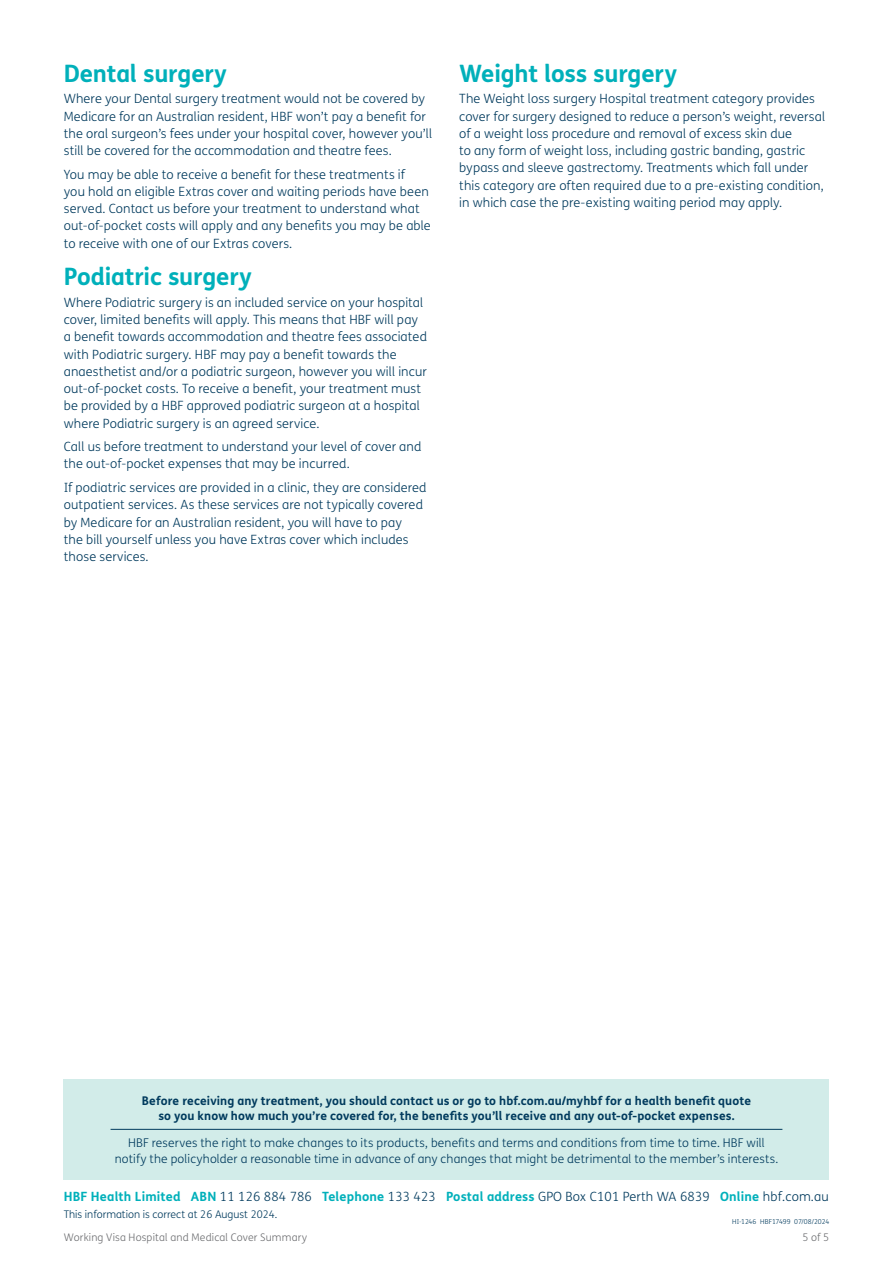
<style>
.page{position:relative;width:893px;height:1263px;background:#fff}
.page>*{position:absolute;margin:0;border:0;box-sizing:border-box;transform-origin:0 0}
.H3_Subhead{font:700 24px "FS Me Pro";letter-spacing:-.01em;color:#00b0ba}
.PS_Copy_8_5_11_5{font:300 12.75px/17.2px "FS Me Pro";letter-spacing:.01em;color:#003a5d}
.t1{font:300 12px/15.8px "FS Me Pro";letter-spacing:.01em;color:#003a5d;text-align:center}
.t2{font:700 12px/15.8px "FS Me Pro";letter-spacing:.01em;color:#003a5d;text-align:center}
.t3{font:300 10.5px "FS Me Pro";letter-spacing:.015em;color:#6d6e71}
.t4{font:300 10.5px "FS Me Pro";color:#003a5d}
.t5{font:300 6.75px "FS Me Pro";letter-spacing:-.01em;color:#003a5d}
.s1{font-weight:700;color:#00b0ba}
</style>
<div class="page">
<div style="left:64px;top:1079px;width:765px;height:100px;background:#d2ece9"></div>
<hr style="left:111px;top:1129px;width:671px;height:1px;background:#003a5d">
<h3 class="H3_Subhead" style="left:64px;top:55px;width:165px">Dental surgery</h3>
<p class="PS_Copy_8_5_11_5" style="left:64px;top:90px;width:370px">Where your Dental surgery treatment would not be covered by Medicare for an Australian resident, HBF won’t pay a benefit for the oral surgeon’s fees under your hospital cover, however you’ll still be covered for the accommodation and theatre fees.</p>
<p class="PS_Copy_8_5_11_5" style="left:64px;top:165px;width:369px">You may be able to receive a benefit for these treatments if<br>you hold an eligible Extras cover and waiting periods have been served. Contact us before your treatment to understand what out-of-pocket costs will apply and any benefits you may be able to receive with one of our Extras covers.</p>
<h3 class="H3_Subhead" style="left:64px;top:258px;width:190px">Podiatric surgery</h3>
<p class="PS_Copy_8_5_11_5" style="left:64px;top:293px;width:365px">Where Podiatric surgery is an included service on your hospital cover, limited benefits will apply. This means that HBF will pay a benefit towards accommodation and theatre fees associated with Podiatric surgery. HBF may pay a benefit towards the anaesthetist and/or a podiatric surgeon, however you will incur out-of-pocket costs. To receive a benefit, your treatment must be provided by a HBF approved podiatric surgeon at a hospital where Podiatric surgery is an agreed service.</p>
<p class="PS_Copy_8_5_11_5" style="left:64px;top:438px;width:359px">Call us before treatment to understand your level of cover and the out-of-pocket expenses that may be incurred.</p>
<p class="PS_Copy_8_5_11_5" style="left:64px;top:479px;width:364px">If podiatric services are provided in a clinic, they are considered outpatient services. As these services are not typically covered by Medicare for an Australian resident, you will have to pay<br>the bill yourself unless you have Extras cover which includes those services.</p>
<h3 class="H3_Subhead" style="left:459px;top:55px;width:219px">Weight loss surgery</h3>
<p class="PS_Copy_8_5_11_5" style="left:459px;top:90px;width:367px">The Weight loss surgery Hospital treatment category provides cover for surgery designed to reduce a person’s weight, reversal of a weight loss procedure and removal of excess skin due<br>to any form of weight loss, including gastric banding, gastric bypass and sleeve gastrectomy. Treatments which fall under this category are often required due to a pre-existing condition, in which case the pre-existing waiting period may apply.</p>
<p class="t2" style="left:142px;top:1092px;width:611px">Before receiving any treatment, you should contact us or go to hbf.com.au/myhbf for a health benefit quote so you know how much you’re covered for, the benefits you’ll receive and any out-of-pocket expenses.</p>
<p class="t1" style="left:115px;top:1134px;width:665px">HBF reserves the right to make changes to its products, benefits and terms and conditions from time to time. HBF will notify the policyholder a reasonable time in advance of any changes that might be detrimental to the member’s interests.</p>
<p class="PS_Copy_8_5_11_5" style="left:64px;top:1188px;width:767px"><span class="s1">HBF Health Limited ABN</span> 11 126 884 786 <span class="s1">Telephone</span> 133 423 <span class="s1">Postal address</span> GPO Box C101 Perth WA 6839 <span class="s1">Online</span> hbf.com.au</p>
<p class="t3" style="left:802px;top:1230px;width:28px">5 of 5</p>
<p class="t4" style="left:64px;top:1207px;width:215px">This information is correct at 26 August 2024.</p>
<p class="t5" style="left:732px;top:1217px;width:98px">HI-1246 HBF17499 07/08/2024</p>
<p class="t3" style="left:64px;top:1230px;width:245px">Working Visa Hospital and Medical Cover Summary</p>
</div>
